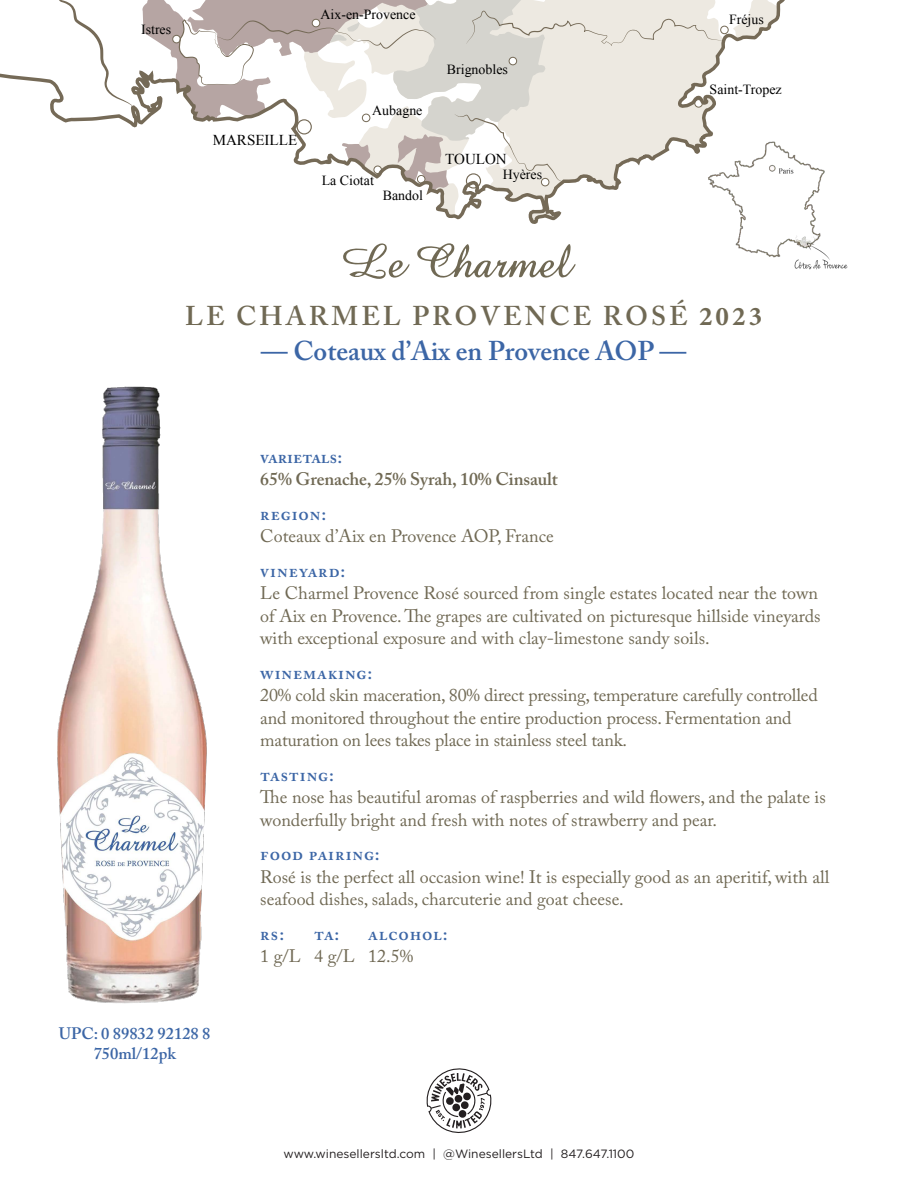
<style>
.page{position:relative;width:918px;height:1188px;background:#fff}
.page>*{position:absolute;margin:0;border:0;box-sizing:border-box;transform-origin:0 0}
.t1{font:600 27px "Adobe Caslon Pro";color:#3c66a6}
.t2{font:600 27px "Adobe Caslon Pro";letter-spacing:.115em;color:#706954}
.t3{font:18px/22.5px "Adobe Caslon Pro";color:#706954}
.t4{font:600 18px "Adobe Caslon Pro";letter-spacing:.045em;color:#3c66a6}
.t5{font:600 18px "Adobe Caslon Pro";letter-spacing:-.005em;color:#706954}
.t6{font:600 18px "Adobe Caslon Pro";letter-spacing:-.005em;color:#3c66a6}
.t7{font:600 16.5px/20px "Adobe Caslon Pro";color:#3c66a6;text-align:center}
.t8{font:15px "Times New Roman";color:#000}
.t9{font:13.95px "Times New Roman";color:#000}
.t10{font:12px "Gotham";color:#231f20}
.s1{font-family:"Minion Pro";font-weight:700}
</style>
<div class="page">
<svg style="left:417px;top:243px;width:159px;height:35px"></svg>
<svg style="left:343px;top:243px;width:67px;height:36px"></svg>
<svg style="left:0;top:0;width:785px;height:224px"></svg>
<img style="left:702px;top:132px;width:146px;height:138px">
<img style="left:57px;top:386px;width:150px;height:618px">
<svg style="left:426px;top:1068px;width:66px;height:65px"></svg>
<p class="t9" style="left:141px;top:20px;width:32px">Istres</p>
<p class="t8" style="left:213px;top:130px;width:86px">MARSEILLE</p>
<p class="t9" style="left:321px;top:5px;width:97px">Aix-en-Provence</p>
<p class="t9" style="left:372px;top:101px;width:52px">Aubagne</p>
<p class="t9" style="left:322px;top:171px;width:54px">La Ciotat</p>
<p class="t9" style="left:383px;top:186px;width:42px">Bandol</p>
<p class="t9" style="left:447px;top:60px;width:63px">Brignobles</p>
<p class="t8" style="left:445px;top:149px;width:63px">TOULON</p>
<p class="t9" style="left:503px;top:165px;width:41px">Hyères</p>
<p class="t9" style="left:729px;top:10px;width:36px">Fréjus</p>
<p class="t9" style="left:710px;top:80px;width:74px">Saint-Tropez</p>
<h1 class="t2" style="left:185px;top:300px;width:579px">LE CHARMEL PROVENCE ROSÉ <span class="s1">2023</span></h1>
<h1 class="t1" style="left:261px;top:335px;width:427px">— Coteaux d’Aix en Provence AOP —</h1>
<p class="t6" style="left:260px;top:446px;width:83px">varietals:</p>
<p class="t5" style="left:260px;top:468px;width:299px">65% Grenache, 25% Syrah, 10% Cinsault</p>
<p class="t4" style="left:260px;top:503px;width:67px">region:</p>
<p class="t3" style="left:260px;top:525px;width:295px">Coteaux d’Aix en Provence AOP, France</p>
<p class="t4" style="left:260px;top:560px;width:87px">vineyard:</p>
<p class="t3" style="left:260px;top:582px;width:562px">Le Charmel Provence Rosé sourced from single estates located near the town of Aix en Provence. The grapes are cultivated on picturesque hillside vineyards with exceptional exposure and with clay-limestone sandy soils.</p>
<p class="t4" style="left:260px;top:662px;width:114px">winemaking:</p>
<p class="t3" style="left:260px;top:684px;width:559px">20% cold skin maceration, 80% direct pressing, temperature carefully controlled and monitored throughout the entire production process. Fermentation and maturation on lees takes place in stainless steel tank.</p>
<p class="t4" style="left:260px;top:764px;width:75px">tasting:</p>
<p class="t3" style="left:260px;top:786px;width:567px">The nose has beautiful aromas of raspberries and wild flowers, and the palate is wonderfully bright and fresh with notes of strawberry and pear.</p>
<p class="t4" style="left:260px;top:843px;width:121px">food pairing:</p>
<p class="t3" style="left:260px;top:865px;width:571px">Rosé is the perfect all occasion wine! It is especially good as an aperitif, with all seafood dishes, salads, charcuterie and goat cheese.</p>
<p class="t4" style="left:260px;top:923px;width:25px">rs:</p>
<p class="t4" style="left:314px;top:923px;width:27px">ta:</p>
<p class="t4" style="left:368px;top:923px;width:81px">alcohol:</p>
<p class="t3" style="left:260px;top:945px;width:155px">1 g/L 4 g/L 12.5%</p>
<p class="t7" style="left:59px;top:1024px;width:153px">UPC: 0 89832 92128 8<br>750ml/12pk</p>
<p class="t10" style="left:284px;top:1147px;width:352px">www.winesellersltd.com | @WinesellersLtd | 847.647.1100</p>
</div>
